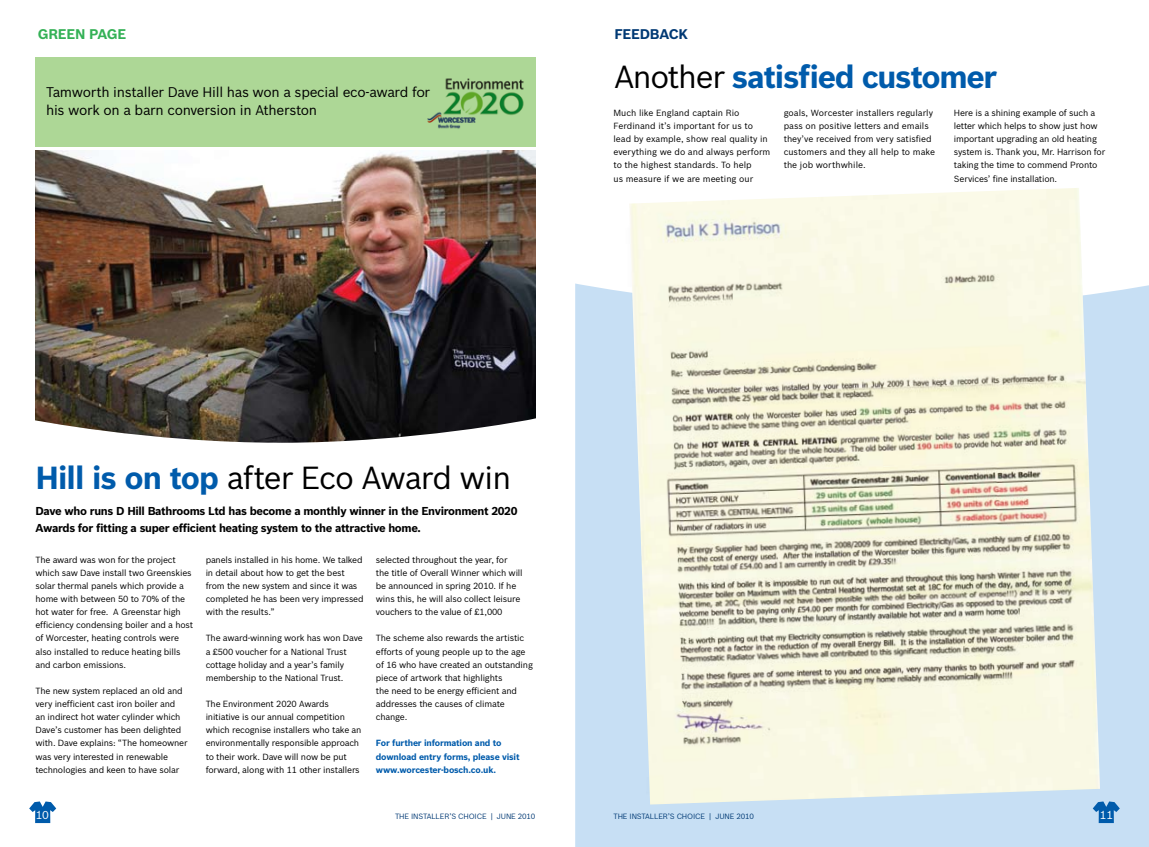
<style>
.page{position:relative;width:1149px;height:847px;background:#fff}
.page>*{position:absolute;margin:0;border:0;box-sizing:border-box;transform-origin:0 0}
.t1{font:31.25px "Bosch Sans";letter-spacing:-.03em;color:#000}
.t2{font:700 31.25px "Bosch Sans";letter-spacing:-.04em;color:#005bab}
.t3{font:13.75px/17.5px "Bosch Sans";letter-spacing:-.025em;color:#000}
.t4{font:700 13.75px "Bosch Sans";letter-spacing:-.02em;color:#34b156}
.t5{font:700 13.75px "Bosch Sans";letter-spacing:-.02em;color:#003974}
.t6{font:700 11.25px/16.2px "Bosch Sans";letter-spacing:-.03em;color:#000}
.t7{font:11.25px "Bosch Sans";color:#fff}
.t8{font:8.75px/13.1px "Bosch Sans";letter-spacing:-.02em;color:#000}
.t9{font:8.75px/13.1px "Bosch Sans";color:#000}
.t10{font:700 8.75px/13.1px "Bosch Sans";letter-spacing:-.02em;color:#005bab}
.t11{font:7.5px "Bosch Sans";letter-spacing:-.02em;color:#003974}
.s1{font-weight:400;color:#000}
.s2{font-weight:700;color:#005bab}
</style>
<div class="page">
<svg style="left:575px;top:283px;width:573px;height:564px;background:#c8e0f4"></svg>
<div style="left:581px;top:283px;width:525px;height:564px;background:#c7dff4"></div>
<img style="left:35px;top:151px;width:500px;height:266px">
<svg style="left:1092px;top:801px;width:27px;height:22px"></svg>
<svg style="left:29px;top:801px;width:27px;height:22px"></svg>
<svg style="left:35px;top:417px;width:501px;height:26px"></svg>
<div style="left:35px;top:57px;width:500px;height:89px;background:#add796"></div>
<img style="left:427px;top:78px;width:97px;height:51px">
<img style="left:629px;top:188px;width:470px;height:616px">
<h2 class="t4" style="left:38px;top:26px;width:90px">GREEN PAGE</h2>
<h2 class="t3" style="left:46px;top:83px;width:385px">Tamworth installer Dave H ill has won a special eco-award for his work on a barn conversion in Atherston</h2>
<h2 class="t5" style="left:614px;top:26px;width:75px">FEEDBACK</h2>
<h1 class="t2" style="left:614px;top:57px;width:384px"><span class="s1">Another</span> satisfied customer</h1>
<p class="t9" style="left:613px;top:106px;width:158px">Much like England captain Rio Ferdinand it’s important for us to lead by example, show real quality in everything we do and always perform to the highest standards. To help<br>us measure if we are meeting our</p>
<p class="t9" style="left:783px;top:106px;width:153px">goals, Worcester installers regularly pass on positive letters and emails they’ve received from very satisfied customers and they all help to make the job worthwhile.</p>
<p class="t8" style="left:953px;top:106px;width:153px">Here is a shining example of such a letter which helps to show just how important upgrading an old heating system is. Thank you, Mr. Harrison for taking the time to commend Pronto Services’ fine installation.</p>
<h1 class="t1" style="left:35px;top:458px;width:477px"><span class="s2">H ill is on top</span> after Eco Award win</h1>
<p class="t6" style="left:35px;top:503px;width:483px">Dave who runs D H ill Bathrooms Ltd has become a monthly winner in the Environment 2020<br>Awards for fitting a super efficient heating system to the attractive home.</p>
<p class="t8" style="left:35px;top:553px;width:159px">The award was won for the project which saw Dave install two Greenskies solar thermal panels which provide a home with between 50 to 70% of the hot water for free. A Greenstar high efficiency condensing boiler and a host of Worcester, heating controls were also installed to reduce heating bills and carbon emissions.</p>
<p class="t8" style="left:35px;top:684px;width:154px">The new system replaced an old and very inefficient cast iron boiler and<br>an indirect hot water cylinder which Dave’s customer has been delighted with. Dave explains: “The homeowner was very interested in renewable technologies and keen to have solar</p>
<p class="t8" style="left:206px;top:553px;width:159px">panels installed in his home. We talked in detail about how to get the best from the new system and since it was completed he has been very impressed with the results.”</p>
<p class="t8" style="left:206px;top:631px;width:158px">The award-winning work has won Dave a £500 voucher for a N ational Trust cottage holiday and a year’s family membership to the National Trust.</p>
<p class="t8" style="left:206px;top:697px;width:157px">The Environment 2020 Awards initiative is our annual competition which recognise installers who take an environmentally responsible approach to their work. Dave will now be put forward, along with 11 other installers</p>
<p class="t8" style="left:376px;top:553px;width:148px">selected throughout the year, for the title of Overall Winner which will be announced in spring 2010. If he wins this, he will also collect leisure vouchers to the value of £1,000</p>
<p class="t8" style="left:376px;top:631px;width:158px">The scheme also rewards the artistic efforts of young people up to the age of 16 who have created an outstanding piece of artwork that highlights<br>the need to be energy efficient and addresses the causes of climate change.</p>
<p class="t10" style="left:376px;top:736px;width:145px">For further information and to download entry forms, please visit www.worcester-bosch.co.uk.</p>
<p class="t7" style="left:36px;top:807px;width:15px">10</p>
<p class="t7" style="left:1099px;top:807px;width:15px">11</p>
<p class="t11" style="left:395px;top:811px;width:142px">The Installer’s Choice | JUNE 2010</p>
<p class="t11" style="left:613px;top:811px;width:142px">The Installer’s Choice | JUNE 2010</p>
</div>
